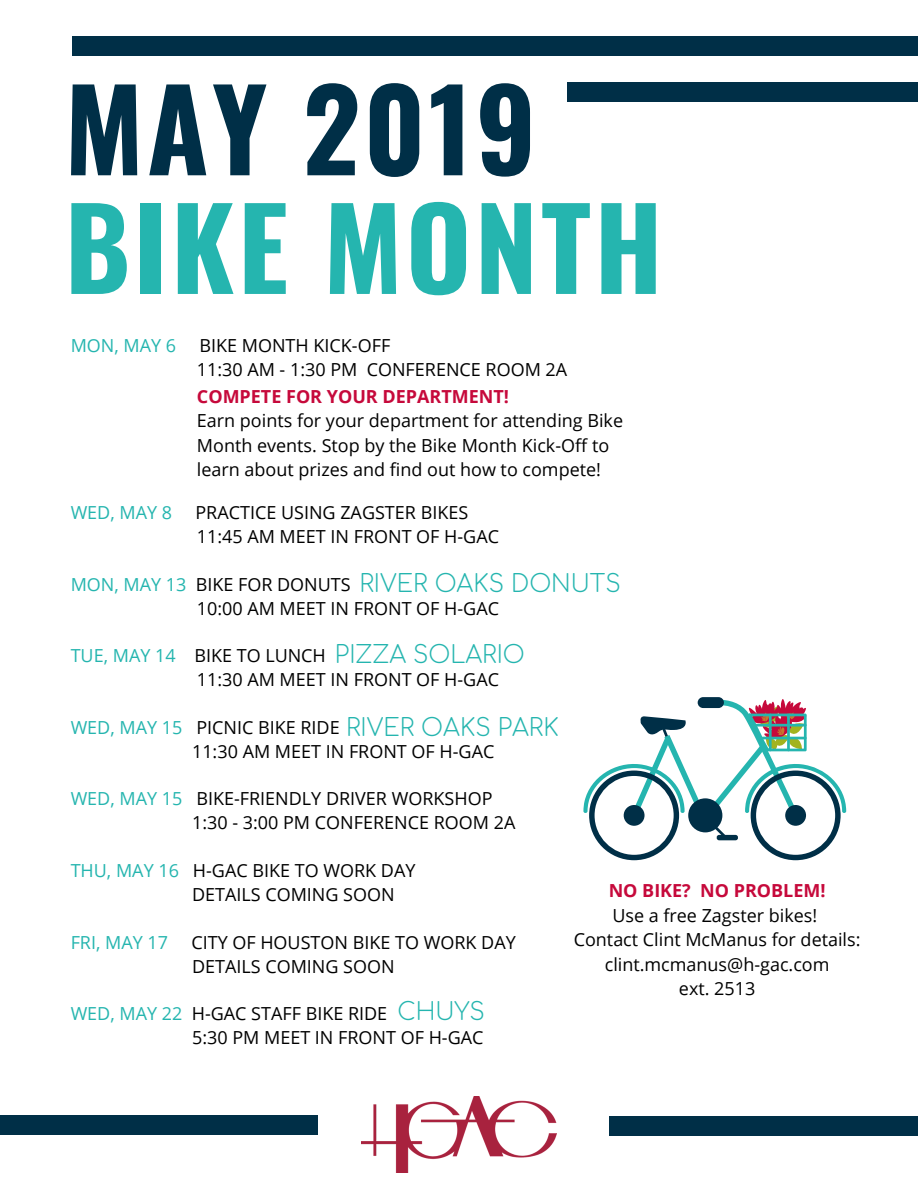
<style>
.page{position:relative;width:918px;height:1188px;background:#fff}
.page>*{position:absolute;margin:0;border:0;box-sizing:border-box;transform-origin:0 0}
.t1{font:700 112.05px "Oswald";letter-spacing:.03em;color:#25b5af}
.t2{font:700 112.05px "Oswald";letter-spacing:.03em;color:#002f47}
.t3{font:300 23.85px "Comfortaa";color:#25b5af}
.t4{font:18px/23.9px "Open Sans";color:#000}
.t5{font:700 18px "Open Sans";color:#c6093b}
.t6{font:18px "Open Sans";color:#25b5af}
.s1{color:#25b5af}
</style>
<div class="page">
<svg style="left:583px;top:716px;width:117px;height:144px"></svg>
<div style="left:624px;top:805px;width:21px;height:21px;background:#002f47;border-radius:50%"></div>
<div style="left:688px;top:798px;width:34px;height:34px;background:#002f47;border-radius:50%"></div>
<svg style="left:707px;top:697px;width:139px;height:163px"></svg>
<div style="left:698px;top:697px;width:26px;height:11px;background:#002f47;border-radius:5px"></div>
<div style="left:72px;top:36px;width:846px;height:20px;background:#002f47"></div>
<img style="left:361px;top:1096px;width:196px;height:77px">
<div style="left:0;top:1115px;width:317px;height:19px;background:#002f47"></div>
<div style="left:609px;top:1117px;width:309px;height:19px;background:#002f47"></div>
<div style="left:567px;top:82px;width:351px;height:20px;background:#002f47"></div>
<h1 class="t2" style="left:65px;top:42px;width:473px">MAY 2019</h1>
<h1 class="t1" style="left:65px;top:160px;width:600px">BIKE MONTH</h1>
<p class="t6" style="left:71px;top:333px;width:107px">MON, MAY 6</p>
<p class="t4" style="left:197px;top:333px;width:372px">BIKE MONTH KICK-OFF<br>11:30 AM - 1:30 PM CONFERENCE ROOM 2A</p>
<p class="t5" style="left:197px;top:383px;width:314px">COMPETE FOR YOUR DEPARTMENT!</p>
<p class="t4" style="left:197px;top:408px;width:428px;line-height:24.5px">Earn points for your department for attending Bike<br>Month events. Stop by the Bike Month Kick-Off to learn about prizes and find out how to compete!</p>
<p class="t6" style="left:71px;top:500px;width:103px">WED, MAY 8</p>
<p class="t4" style="left:195px;top:500px;width:305px">PRACTICE USING ZAGSTER BIKES<br>11:45 AM MEET IN FRONT OF H-GAC</p>
<p class="t4" style="left:197px;top:572px;width:304px;text-indent:-126px"><span class="s1">MON, MAY 13</span> BIKE FOR DONUTS<br>10:00 AM MEET IN FRONT OF H-GAC</p>
<p class="t4" style="left:197px;top:643px;width:304px;text-indent:-126px"><span class="s1">TUE, MAY 14</span> BIKE TO LUNCH<br>11:30 AM MEET IN FRONT OF H-GAC</p>
<p class="t4" style="left:192px;top:715px;width:304px;text-indent:-121px"><span class="s1">WED, MAY 15</span> PICNIC BIKE RIDE<br>11:30 AM MEET IN FRONT OF H-GAC</p>
<p class="t4" style="left:192px;top:787px;width:325px;text-indent:-121px"><span class="s1">WED, MAY 15</span> BIKE-FRIENDLY DRIVER WORKSHOP<br>1:30 - 3:00 PM CONFERENCE ROOM 2A</p>
<p class="t4" style="left:192px;top:858px;width:225px;text-indent:-121px"><span class="s1">THU, MAY 16</span> H-GAC BIKE TO WORK DAY<br>DETAILS COMING SOON</p>
<p class="t6" style="left:71px;top:929px;width:99px">FRI, MAY 17</p>
<p class="t4" style="left:191px;top:930px;width:326px">CITY OF HOUSTON BIKE TO WORK DAY<br>DETAILS COMING SOON</p>
<p class="t4" style="left:192px;top:1001px;width:293px;text-indent:-121px"><span class="s1">WED, MAY 22</span> H-GAC STAFF BIKE RIDE<br>5:30 PM MEET IN FRONT OF H-GAC</p>
<h2 class="t3" style="left:359px;top:571px;width:263px">RIVER OAKS DONUTS</h2>
<h2 class="t3" style="left:335px;top:642px;width:191px">PIZZA SOLARIO</h2>
<h2 class="t3" style="left:346px;top:715px;width:214px">RIVER OAKS PARK</h2>
<p class="t5" style="left:609px;top:878px;width:218px">NO BIKE? NO PROBLEM!</p>
<p class="t4" style="left:574px;top:903px;width:288px;line-height:24.5px;text-align:center">Use a free Zagster bikes!<br>Contact Clint McManus for details: clint.mcmanus@h-gac.com<br>ext. 2513</p>
<h2 class="t3" style="left:397px;top:999px;width:89px">CHUYS</h2>
</div>
